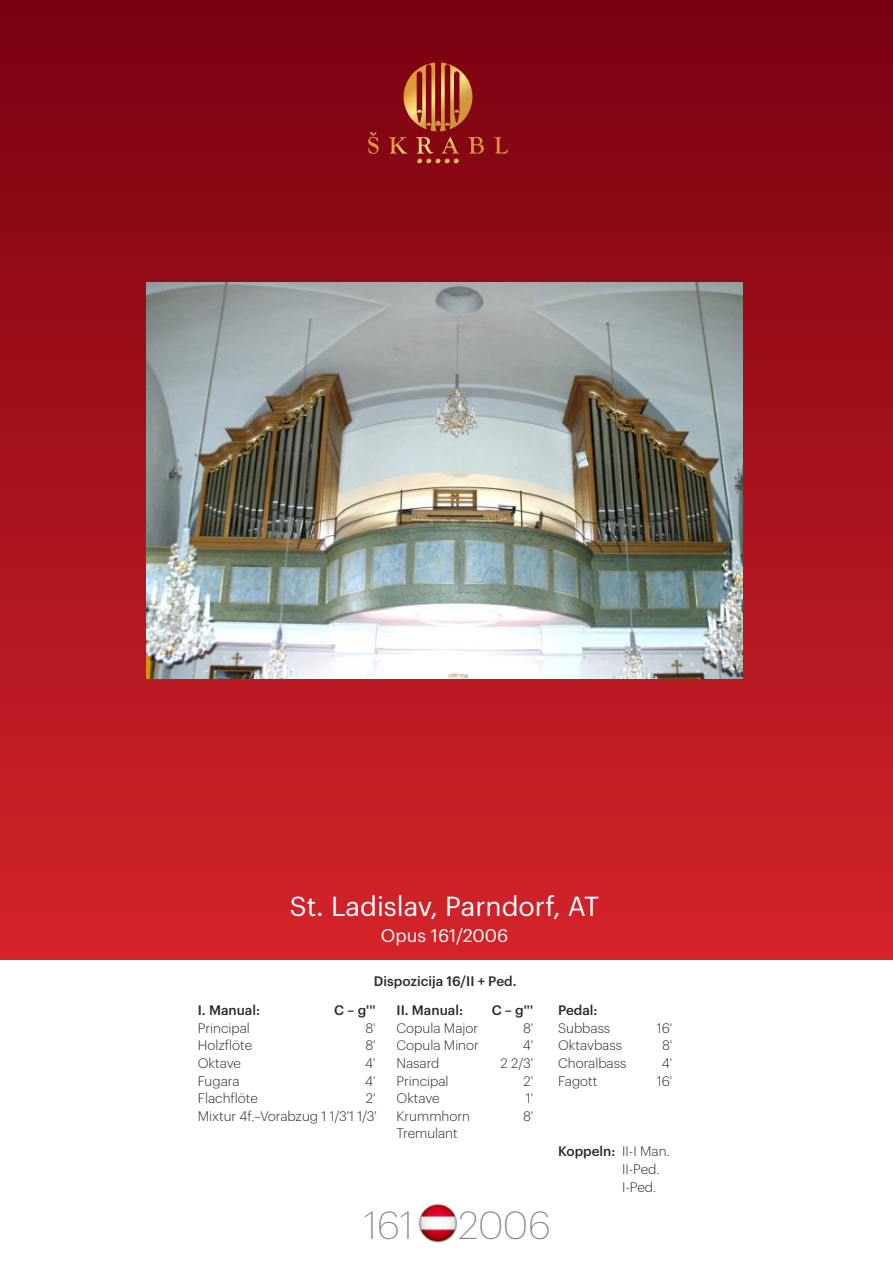
<style>
.page{position:relative;width:893px;height:1263px;background:#fff}
.page>*{position:absolute;margin:0;border:0;box-sizing:border-box;transform-origin:0 0}
.t1{font:200 38.4px "Graphik";color:#898988}
.t2{font:27px "Graphik";color:#fefefe}
.t3{font:18px "Graphik";color:#fefefe}
.t4{font:300 13.5px/17.7px "Graphik";color:#2b2a29;text-align:right}
.t5{font:500 13.5px "Graphik";color:#2b2a29}
.s1{font-weight:500}
</style>
<div class="page">
<div style="left:0;top:0;width:893px;height:959px;background:linear-gradient(to bottom,#790110,#d4252b)"></div>
<svg style="left:368px;top:130px;width:140px;height:24px;background:#95211d"></svg>
<svg style="left:417px;top:158px;width:42px;height:5px"></svg>
<svg style="left:404px;top:63px;width:68px;height:68px;background:#ae5430"></svg>
<img style="left:418px;top:1204px;width:40px;height:39px">
<img style="left:147px;top:282px;width:596px;height:396px">
<h2 class="t2" style="left:290px;top:894px;width:311px">St. Ladislav, Parndorf, AT</h2>
<h3 class="t3" style="left:381px;top:927px;width:129px">Opus 161/2006</h3>
<p class="t5" style="left:374px;top:975px;width:144px">Dispozicija 16/II + Ped.</p>
<p class="t5" style="left:198px;top:1004px;width:64px">I. Manual:</p>
<p class="t5" style="left:334px;top:1004px;width:43px">C – g'''</p>
<p class="t4" style="left:198px;top:1020px;width:54px">Principal</p>
<p class="t4" style="left:365px;top:1020px;width:12px">8'</p>
<p class="t4" style="left:198px;top:1037px;width:56px">Holzflöte</p>
<p class="t4" style="left:365px;top:1037px;width:12px">8'</p>
<p class="t4" style="left:198px;top:1055px;width:45px">Oktave</p>
<p class="t4" style="left:365px;top:1055px;width:12px">4'</p>
<p class="t4" style="left:198px;top:1072px;width:43px">Fugara</p>
<p class="t4" style="left:365px;top:1072px;width:12px">4'</p>
<p class="t4" style="left:198px;top:1090px;width:62px">Flachflöte</p>
<p class="t4" style="left:198px;top:1090px;width:180px">2'<br>Mixtur 4f.–Vorabzug 1 1/3' 1 1/3'</p>
<p class="t5" style="left:397px;top:1004px;width:68px">II. Manual:</p>
<p class="t5" style="left:492px;top:1004px;width:43px">C – g'''</p>
<p class="t4" style="left:396px;top:1020px;width:83px">Copula Major</p>
<p class="t4" style="left:523px;top:1020px;width:12px">8'</p>
<p class="t4" style="left:396px;top:1037px;width:84px">Copula Minor</p>
<p class="t4" style="left:523px;top:1037px;width:12px">4'</p>
<p class="t4" style="left:396px;top:1055px;width:44px">Nasard</p>
<p class="t4" style="left:501px;top:1055px;width:34px">2 2/3'</p>
<p class="t4" style="left:396px;top:1072px;width:54px">Principal</p>
<p class="t4" style="left:523px;top:1072px;width:11px">2'</p>
<p class="t4" style="left:396px;top:1090px;width:45px">Oktave</p>
<p class="t4" style="left:526px;top:1090px;width:9px">1'</p>
<p class="t4" style="left:396px;top:1108px;width:75px">Krummhorn</p>
<p class="t4" style="left:523px;top:1108px;width:12px">8'</p>
<p class="t4" style="left:396px;top:1125px;width:63px">Tremulant</p>
<h1 class="t1" style="left:364px;top:1207px;width:188px">161 2006</h1>
<p class="t5" style="left:558px;top:1004px;width:41px">Pedal:</p>
<p class="t4" style="left:558px;top:1020px;width:54px">Subbass</p>
<p class="t4" style="left:657px;top:1020px;width:17px">16'</p>
<p class="t4" style="left:558px;top:1037px;width:65px">Oktavbass</p>
<p class="t4" style="left:662px;top:1037px;width:12px">8'</p>
<p class="t4" style="left:558px;top:1055px;width:70px">Choralbass</p>
<p class="t4" style="left:662px;top:1055px;width:12px">4'</p>
<p class="t4" style="left:558px;top:1072px;width:41px">Fagott</p>
<p class="t4" style="left:657px;top:1072px;width:17px">16'</p>
<p class="t4" style="left:622px;top:1143px;width:49px;text-align:left;text-indent:-64px"><span class="s1">Koppeln:</span> II-I Man.<br>II-Ped.<br>I-Ped.</p>
</div>
